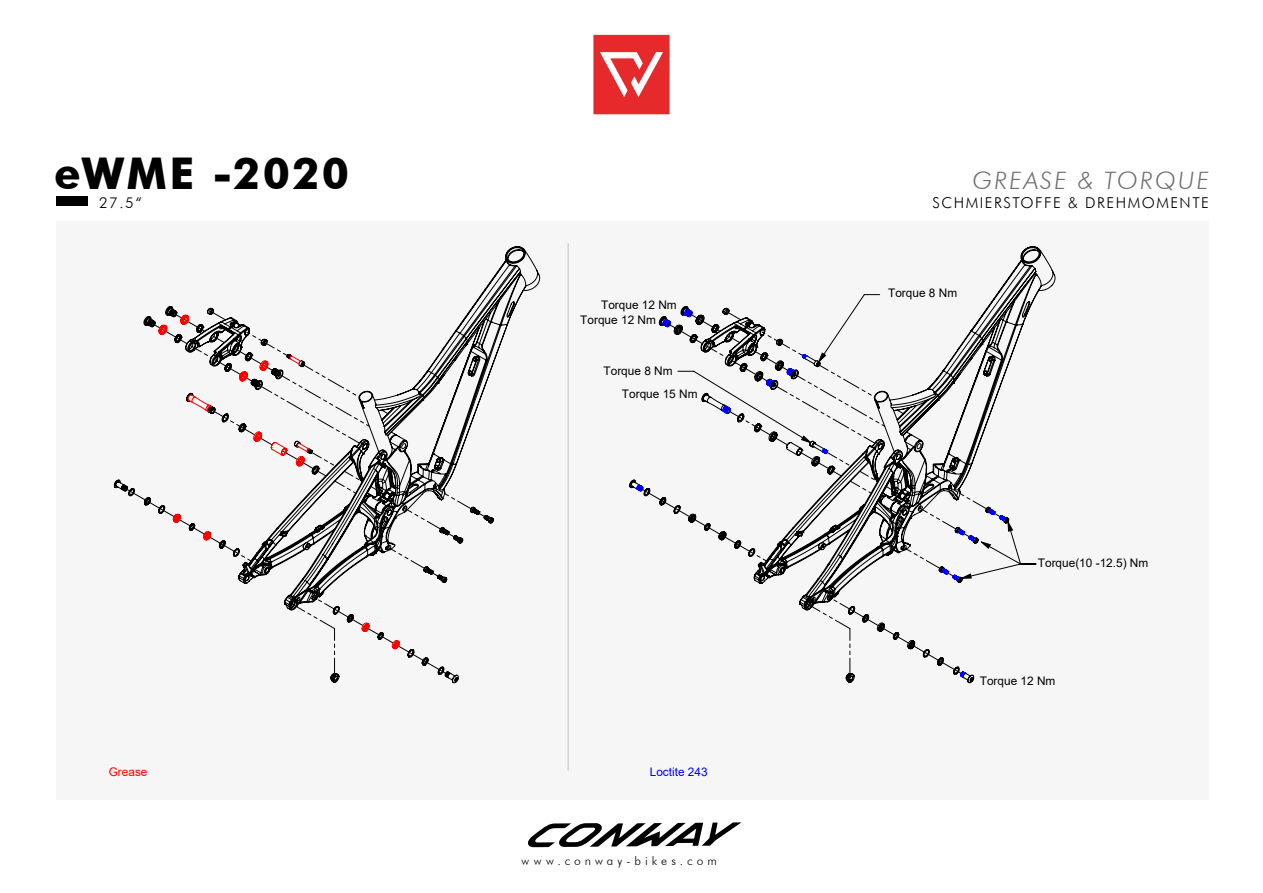
<style>
.page{position:relative;width:1263px;height:893px;background:#fff}
.page>*{position:absolute;margin:0;border:0;box-sizing:border-box;transform-origin:0 0}
.t1{font:700 43.8px "Futura BT";letter-spacing:.055em;color:#000}
.t2{font:italic 300 24px "Futura BT";letter-spacing:.1em;color:#706f6f}
.t3{font:300 15px "Futura BT";letter-spacing:.1em;color:#000}
.t4{font:300 12px "Futura BT";letter-spacing:.335em;color:#000}
.t5{font:11.85px "Arial";color:#000}
.t6{font:11.85px "Arial";color:#00f}
.t7{font:11.85px "Arial";color:#f00}
</style>
<div class="page">
<div style="left:56px;top:221px;width:1153px;height:578px;background:#f6f6f6"></div>
<svg style="left:593px;top:35px;width:76px;height:79px;background:#e94a4c"></svg>
<svg style="left:528px;top:822px;width:213px;height:25px"></svg>
<div style="left:56px;top:197px;width:31px;height:9px;background:#000"></div>
<hr style="left:568px;top:244px;width:1px;height:526px;background:#c0c0c0">
<svg style="left:114px;top:246px;width:426px;height:437px"></svg>
<svg style="left:478px;top:512px;width:7px;height:5px"></svg>
<svg style="left:158px;top:577px;width:242px;height:72px"></svg>
<svg style="left:125px;top:311px;width:347px;height:266px"></svg>
<svg style="left:291px;top:596px;width:155px;height:78px"></svg>
<svg style="left:629px;top:246px;width:427px;height:437px"></svg>
<svg style="left:636px;top:309px;width:370px;height:370px"></svg>
<p class="t1" style="left:54px;top:147px;width:297px">eWME -2020</p>
<p class="t3" style="left:99px;top:194px;width:44px">27.5“</p>
<p class="t5" style="left:601px;top:296px;width:77px">Torque 12 Nm</p>
<p class="t5" style="left:580px;top:312px;width:77px">Torque 12 Nm</p>
<p class="t5" style="left:603px;top:362px;width:71px">Torque 8 Nm</p>
<p class="t5" style="left:622px;top:386px;width:77px">Torque 15 Nm</p>
<p class="t7" style="left:109px;top:763px;width:40px">Grease</p>
<p class="t6" style="left:650px;top:763px;width:59px">Loctite 243</p>
<p class="t4" style="left:522px;top:853px;width:197px">www.conway-bikes.com</p>
<p class="t2" style="left:972px;top:166px;width:238px">GREASE &amp; TORQUE</p>
<p class="t3" style="left:932px;top:194px;width:278px">SCHMIERSTOFFE &amp; DREHMOMENTE</p>
<p class="t5" style="left:888px;top:285px;width:71px">Torque 8 Nm</p>
<p class="t5" style="left:1038px;top:555px;width:112px">Torque(10 -12.5) Nm</p>
<p class="t5" style="left:980px;top:672px;width:77px">Torque 12 Nm</p>
</div>
